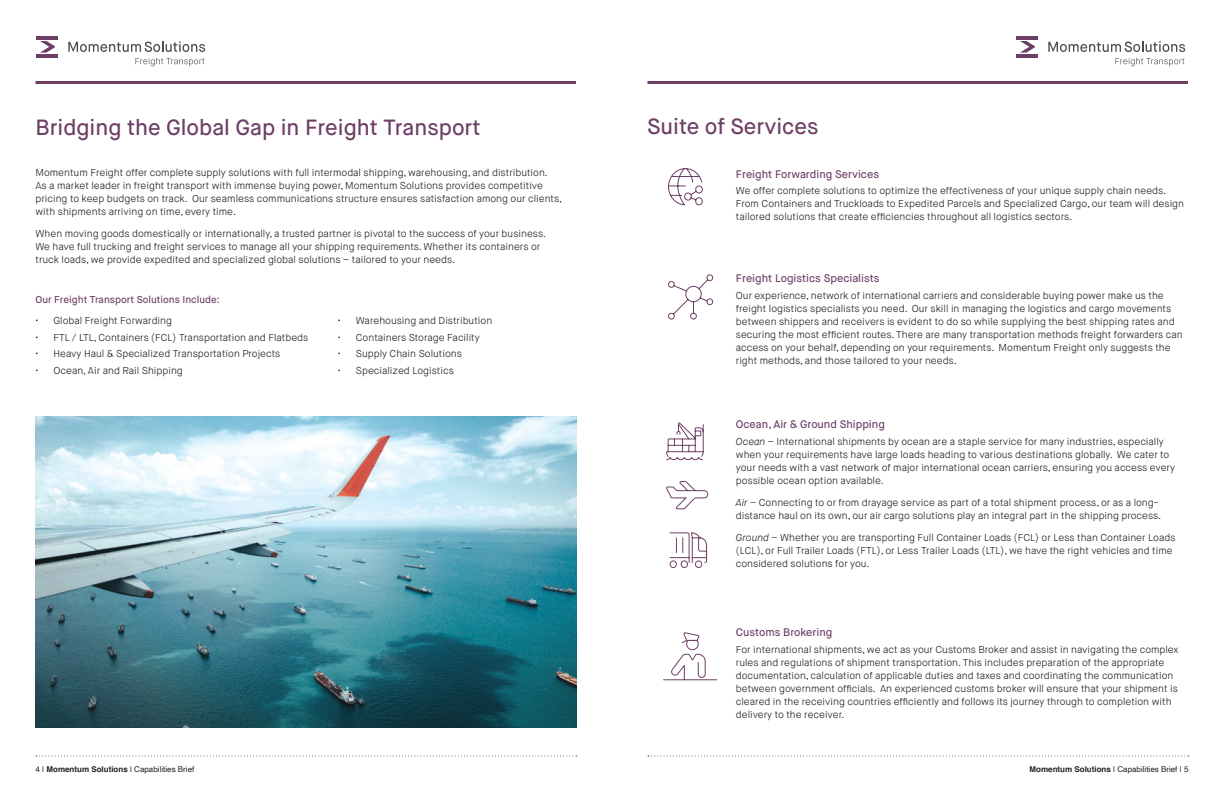
<style>
.page{position:relative;width:1224px;height:792px;background:#fff}
.page>*{position:absolute;margin:0;border:0;box-sizing:border-box;transform-origin:0 0}
.t1{font:500 22px "Maison Neue";color:#6d3f65}
.t2{font:500 11px "Maison Neue";color:#6d3f65}
.t3{font:300 10px/13px "Maison Neue";color:#231f20}
.t4{font:500 10px "Maison Neue";color:#6d3f65}
.t5{font:8px "Helvetica";color:#231f20}
.s1{font-style:italic}
.s2{font-weight:700}
</style>
<div class="page">
<svg style="left:1048px;top:41px;width:137px;height:11px"></svg>
<svg style="left:1020px;top:41px;width:15px;height:12px"></svg>
<hr style="left:1017px;top:36px;width:21px;height:3px;background:#6c3e65">
<hr style="left:1017px;top:54px;width:21px;height:4px;background:#6c3e65">
<svg style="left:1115px;top:58px;width:70px;height:8px"></svg>
<svg style="left:36px;top:756px;width:541px;height:1px"></svg>
<svg style="left:68px;top:41px;width:137px;height:11px"></svg>
<svg style="left:40px;top:41px;width:15px;height:12px"></svg>
<hr style="left:37px;top:36px;width:21px;height:3px;background:#6c3e65">
<hr style="left:37px;top:54px;width:21px;height:4px;background:#6c3e65">
<svg style="left:135px;top:58px;width:70px;height:8px"></svg>
<hr style="left:36px;top:81px;width:540px;height:3px;background:#6d3f65">
<svg style="left:648px;top:756px;width:541px;height:1px"></svg>
<hr style="left:648px;top:81px;width:540px;height:3px;background:#6d3f65">
<svg style="left:668px;top:168px;width:35px;height:38px"></svg>
<img style="left:36px;top:416px;width:541px;height:312px">
<svg style="left:668px;top:274px;width:46px;height:46px"></svg>
<svg style="left:666px;top:422px;width:38px;height:39px"></svg>
<svg style="left:666px;top:481px;width:43px;height:29px"></svg>
<svg style="left:669px;top:532px;width:39px;height:36px"></svg>
<svg style="left:663px;top:632px;width:55px;height:49px"></svg>
<h1 class="t1" style="left:36px;top:113px;width:447px">Bridging the Global Gap in Freight Transport</h1>
<p class="t3" style="left:36px;top:166px;width:528px">Momentum Freight offer complete supply solutions with full intermodal shipping, warehousing, and distribution.<br>As a market leader in freight transport with immense buying power, Momentum Solutions provides competitive pricing to keep budgets on track. Our seamless communications structure ensures satisfaction among our clients, with shipments arriving on time, every time.</p>
<p class="t3" style="left:36px;top:227px;width:512px">When moving goods domestically or internationally, a trusted partner is pivotal to the success of your business.<br>We have full trucking and freight services to manage all your shipping requirements. Whether its containers or truck loads, we provide expedited and specialized global solutions – tailored to your needs.</p>
<p class="t4" style="left:35px;top:293px;width:186px">Our Freight Transport Solutions Include:</p>
<p class="t3" style="left:36px;top:314px;width:138px">• Global Freight Forwarding</p>
<p class="t3" style="left:36px;top:331px;width:274px">• FTL / LTL, Containers (FCL) Transportation and Flatbeds</p>
<p class="t3" style="left:36px;top:347px;width:246px">• Heavy Haul &amp; Specialized Transportation Projects</p>
<p class="t3" style="left:36px;top:364px;width:149px">• Ocean, Air and Rail Shipping</p>
<p class="t3" style="left:338px;top:314px;width:156px">• Warehousing and Distribution</p>
<p class="t3" style="left:338px;top:331px;width:143px">• Containers Storage Facility</p>
<p class="t3" style="left:338px;top:347px;width:126px">• Supply Chain Solutions</p>
<p class="t3" style="left:338px;top:364px;width:117px">• Specialized Logistics</p>
<h1 class="t1" style="left:647px;top:113px;width:173px">Suite of Services</h1>
<p class="t2" style="left:736px;top:167px;width:145px">Freight Forwarding Services</p>
<p class="t3" style="left:736px;top:185px;width:450px">We offer complete solutions to optimize the effectiveness of your unique supply chain needs.<br>From Containers and Truckloads to Expedited Parcels and Specialized Cargo, our team will design tailored solutions that create efficiencies throughout all logistics sectors.</p>
<p class="t2" style="left:736px;top:271px;width:145px">Freight Logistics Specialists</p>
<p class="t3" style="left:736px;top:289px;width:448px">Our experience, network of international carriers and considerable buying power make us the freight logistics specialists you need. Our skill in managing the logistics and cargo movements between shippers and receivers is evident to do so while supplying the best shipping rates and securing the most efficient routes. There are many transportation methods freight forwarders can access on your behalf, depending on your requirements. Momentum Freight only suggests the right methods, and those tailored to your needs.</p>
<p class="t2" style="left:736px;top:417px;width:151px">Ocean, Air &amp; Ground Shipping</p>
<p class="t3" style="left:736px;top:435px;width:441px"><span class="s1">Ocean</span> – International shipments by ocean are a staple service for many industries, especially when your requirements have large loads heading to various destinations globally. We cater to your needs with a vast network of major international ocean carriers, ensuring you access every possible ocean option available.</p>
<p class="t3" style="left:736px;top:496px;width:427px"><span class="s1">Air</span> – Connecting to or from drayage service as part of a total shipment process, or as a long&shy;distance haul on its own, our air cargo solutions play an integral part in the shipping process.</p>
<p class="t3" style="left:736px;top:531px;width:441px"><span class="s1">Ground</span> – Whether you are transporting Full Container Loads (FCL) or Less than Container Loads (LCL), or Full Trailer Loads (FTL), or Less Trailer Loads (LTL), we have the right vehicles and time considered solutions for you.</p>
<p class="t2" style="left:736px;top:626px;width:98px">Customs Brokering</p>
<p class="t3" style="left:736px;top:643px;width:444px">For international shipments, we act as your Customs Broker and assist in navigating the complex rules and regulations of shipment transportation. This includes preparation of the appropriate documentation, calculation of applicable duties and taxes and coordinating the communication between government officials. An experienced customs broker will ensure that your shipment is cleared in the receiving countries efficiently and follows its journey through to completion with delivery to the receiver.</p>
<p class="t5" style="left:36px;top:763px;width:160px">4 | <span class="s2">Momentum Solutions</span> | Capabilities Brief</p>
<p class="t5" style="left:1030px;top:763px;width:160px"><span class="s2">Momentum Solutions</span> | Capabilities Brief | 5</p>
</div>
